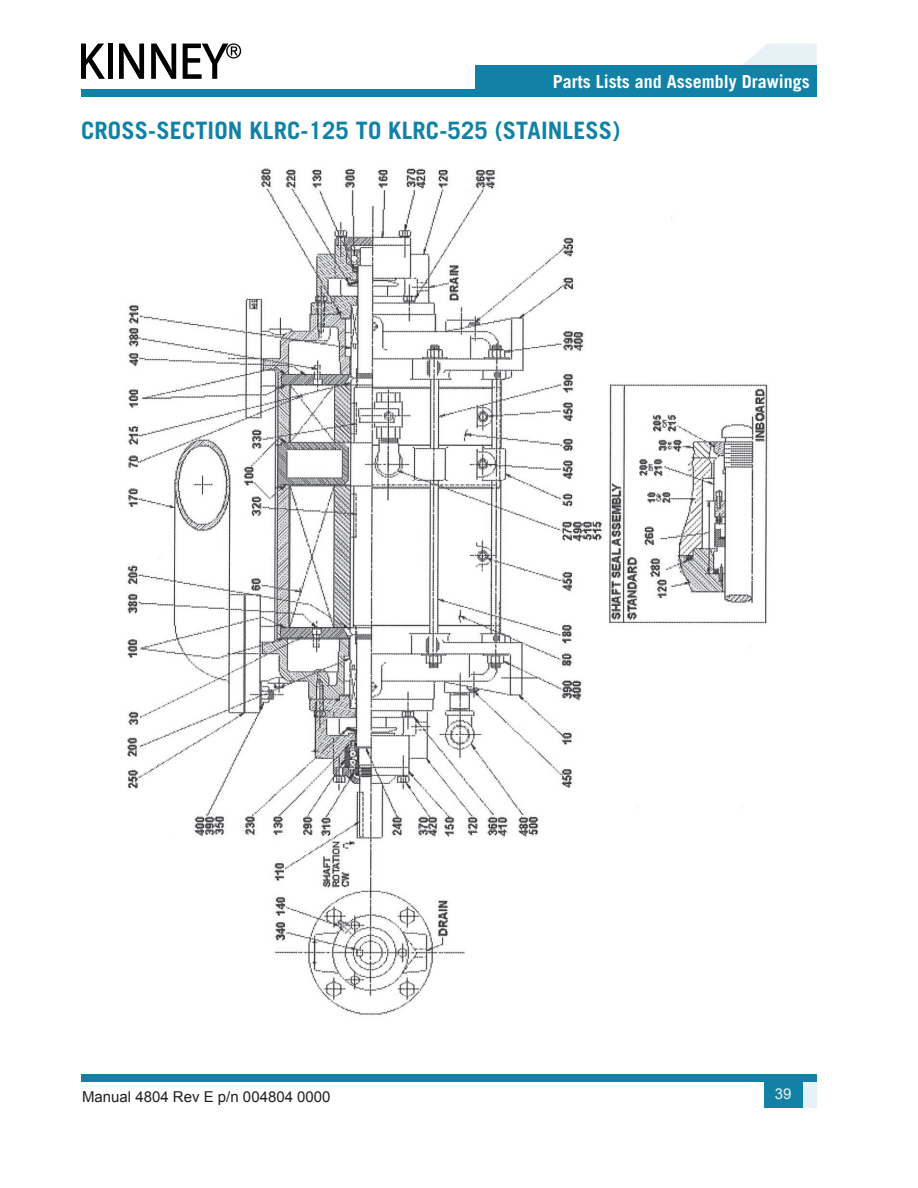
<style>
.page{position:relative;width:918px;height:1188px;background:#fff}
.page>*{position:absolute;margin:0;border:0;box-sizing:border-box;transform-origin:0 0}
.Heading_1_Across{font:700 24px "Trade Gothic LT Std";letter-spacing:.005em;color:#1182a5}
.t1{font:700 18px "Trade Gothic LT Std";color:#fff}
.t2{font:15px "Arial";color:#231f20}
.t3{font:15px "Arial";color:#f3f3f3}
</style>
<div class="page">
<div style="left:81px;top:90px;width:736px;height:7px;background:#1182a5"></div>
<svg style="left:81px;top:44px;width:24px;height:35px"></svg>
<div style="left:108px;top:44px;width:5px;height:35px;background:#000"></div>
<svg style="left:119px;top:44px;width:25px;height:35px"></svg>
<svg style="left:151px;top:44px;width:25px;height:35px"></svg>
<svg style="left:183px;top:43px;width:58px;height:36px"></svg>
<div style="left:81px;top:1075px;width:736px;height:7px;background:#1182a5"></div>
<div style="left:764px;top:1080px;width:38px;height:28px;background:#1182a5"></div>
<svg style="left:802px;top:1082px;width:15px;height:26px"></svg>
<svg style="left:743px;top:43px;width:74px;height:22px"></svg>
<div style="left:475px;top:65px;width:342px;height:27px;background:#1182a5"></div>
<img style="left:127px;top:168px;width:641px;height:847px">
<p class="t1" style="left:553px;top:70px;width:258px">Parts Lists and Assembly Drawings</p>
<p class="Heading_1_Across" style="left:81px;top:116px;width:541px">CROSS-SECTION KLRC-125 TO KLRC-525 (STAINLESS)</p>
<p class="t2" style="left:82px;top:1087px;width:250px">Manual 4804 Rev E p/n 004804 0000</p>
<p class="t3" style="left:775px;top:1084px;width:18px">39</p>
</div>
